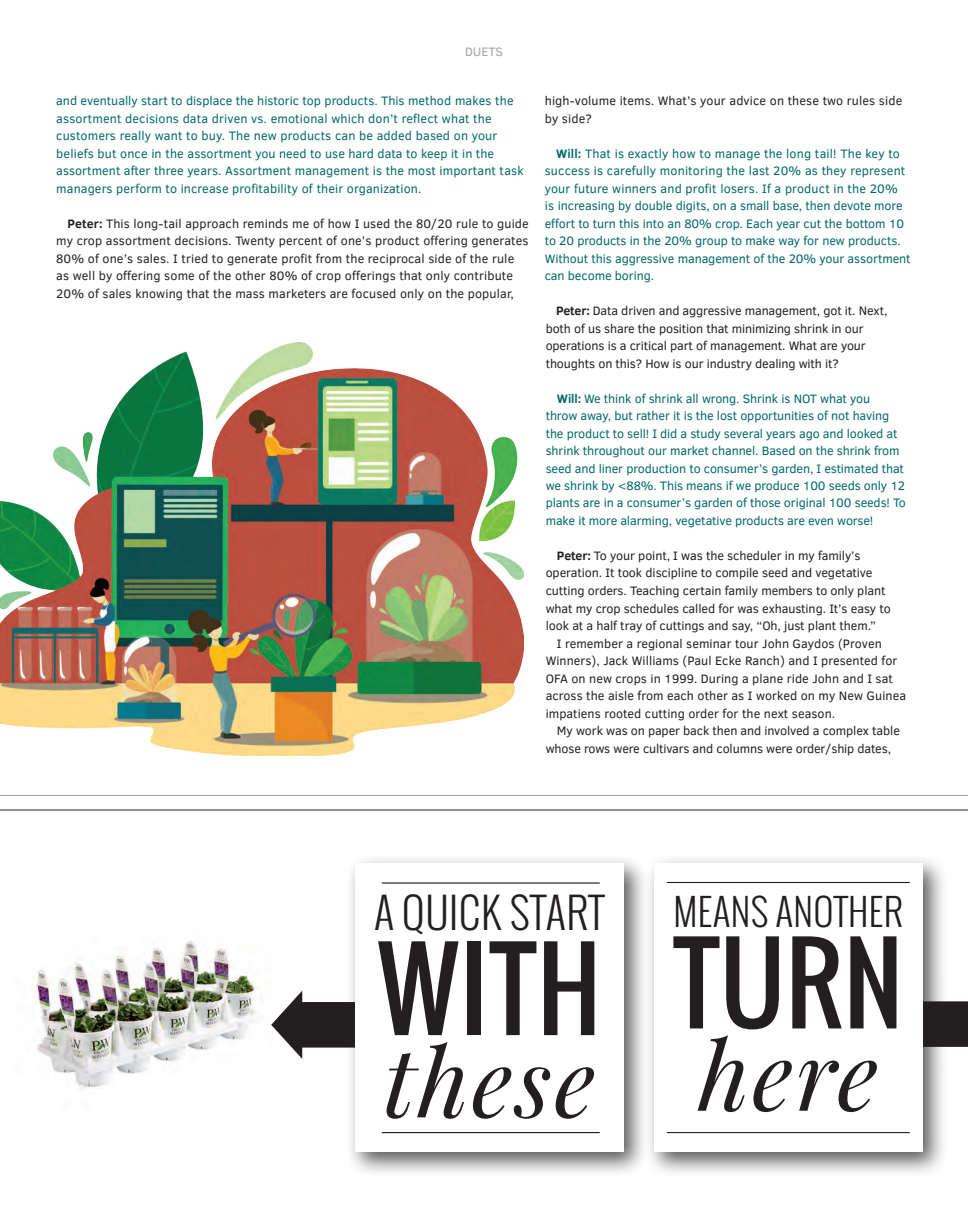
<style>
.page{position:relative;width:968px;height:1215px;background:#fff}
.page>*{position:absolute;margin:0;border:0;box-sizing:border-box;transform-origin:0 0}
.t1{font:107.25px "Oswald";color:#231f20}
.t2{font:105.25px "Oswald";color:#231f20}
.t3{font:italic 95px "Playfair Display";letter-spacing:.03em;color:#231f20}
.t4{font:300 42.12px "Oswald";letter-spacing:.01em;color:#231f20}
.t5{font:300 37px "Oswald";letter-spacing:.01em;color:#231f20}
.Body_GPN_2018{font:12.5px/17.5px "Clear Sans";letter-spacing:-.005em;color:#231f20}
.Body_GPN_2018-2{font:12.5px/17.5px "Clear Sans";letter-spacing:-.005em;color:#00686b}
.Body{font:12.5px "Clear Sans";color:#a5a3a7}
.s1{font-weight:700}
</style>
<div class="page">
<hr style="left:0;top:795px;width:968px;height:1px;background:#939598">
<svg style="left:0;top:810px;width:968px;height:363px"></svg>
<img style="left:0;top:342px;width:523px;height:414px">
<p class="Body" style="left:465px;top:44px;width:39px">DUETS</p>
<p class="Body_GPN_2018-2" style="left:56px;top:92px;width:469px">and eventually start to displace the historic top products. This method makes the assortment decisions data driven vs. emotional which don’t reflect what the customers really want to buy. The new products can be added based on your beliefs but once in the assortment you need to use hard data to keep it in the assortment after three years. Assortment management is the most important task managers perform to increase profitability of their organization.</p>
<p class="Body_GPN_2018" style="left:56px;top:214px;width:474px;text-indent:11px"><span class="s1">Peter:</span> This long-tail approach reminds me of how I used the 80/20 rule to guide my crop assortment decisions. Twenty percent of one’s product offering generates 80% of one’s sales. I tried to generate profit from the reciprocal side of the rule as well by offering some of the other 80% of crop offerings that only contribute 20% of sales knowing that the mass marketers are focused only on the popular,</p>
<p class="Body_GPN_2018" style="left:545px;top:92px;width:359px">high-volume items. What’s your advice on these two rules side by side?</p>
<p class="Body_GPN_2018-2" style="left:545px;top:144px;width:367px;text-indent:11px"><span class="s1">Will:</span> That is exactly how to manage the long tail! The key to success is carefully monitoring the last 20% as they represent your future winners and profit losers. If a product in the 20%<br>is increasing by double digits, on a small base, then devote more effort to turn this into an 80% crop. Each year cut the bottom 10 to 20 products in the 20% group to make way for new products.<br>Without this aggressive management of the 20% your assortment can become boring.</p>
<p class="Body_GPN_2018" style="left:545px;top:302px;width:343px;text-indent:10px"><span class="s1">Peter:</span> Data driven and aggressive management, got it. Next, both of us share the position that minimizing shrink in our operations is a critical part of management. What are your thoughts on this? How is our industry dealing with it?</p>
<p class="Body_GPN_2018-2" style="left:545px;top:389px;width:362px;text-indent:11px"><span class="s1">Will:</span> We think of shrink all wrong. Shrink is NOT what you<br>throw away, but rather it is the lost opportunities of not having the product to sell! I did a study several years ago and looked at shrink throughout our market channel. Based on the shrink from seed and liner production to consumer’s garden, I estimated that we shrink by &lt;88%. This means if we produce 100 seeds only 12 plants are in a consumer’s garden of those original 100 seeds! To make it more alarming, vegetative products are even worse!</p>
<p class="Body_GPN_2018" style="left:545px;top:547px;width:346px;text-indent:11px"><span class="s1">Peter:</span> To your point, I was the scheduler in my family’s operation. It took discipline to compile seed and vegetative cutting orders. Teaching certain family members to only plant what my crop schedules called for was exhausting. It’s easy to look at a half tray of cuttings and say, “Oh, just plant them.”</p>
<p class="Body_GPN_2018" style="left:545px;top:634px;width:362px;text-indent:11px">I remember a regional seminar tour John Gaydos (Proven Winners), Jack Williams (Paul Ecke Ranch) and I presented for OFA on new crops in 1999. During a plane ride John and I sat across the aisle from each other as I worked on my New Guinea impatiens rooted cutting order for the next season.</p>
<p class="Body_GPN_2018" style="left:545px;top:722px;width:356px;text-indent:11px">My work was on paper back then and involved a complex table whose rows were cultivars and columns were order/ship dates,</p>
<h3 class="t4" style="left:374px;top:884px;width:232px">A QUICK START</h3>
<h1 class="t1" style="left:377px;top:908px;width:225px">WITH</h1>
<h3 class="t3" style="left:383px;top:1018px;width:214px">these</h3>
<h3 class="t5" style="left:673px;top:886px;width:231px">MEANS ANOTHER</h3>
<h2 class="t2" style="left:673px;top:904px;width:231px">TURN</h2>
<h3 class="t3" style="left:698px;top:1012px;width:181px">here</h3>
</div>
